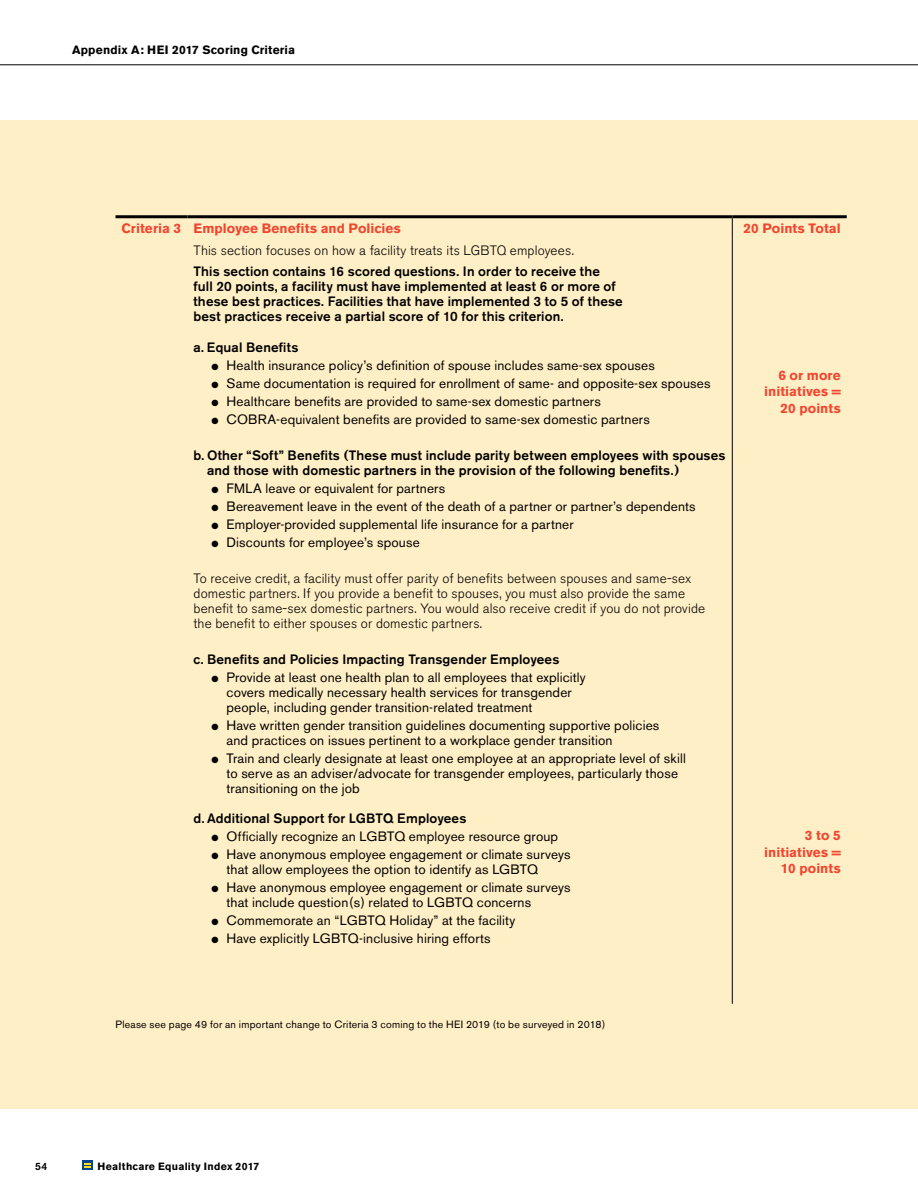
<style>
.page{position:relative;width:918px;height:1188px;background:#fff}
.page>*{position:absolute;margin:0;border:0;box-sizing:border-box;transform-origin:0 0}
.t1{font:13.5px/15px "Akzidenz Grotesk BE";letter-spacing:.01em;color:#000}
.t2{font:500 13.5px/15px "Akzidenz Grotesk BE";letter-spacing:.01em;color:#000}
.t3{font:300 13.5px/15px "Akzidenz Grotesk BE";letter-spacing:.01em;color:#000}
.t4{font:700 13.5px/16.5px "Akzidenz Grotesk BE";letter-spacing:.005em;color:#f04b3e;text-align:right}
.t5{font:700 12px "Akzidenz Grotesk BE";letter-spacing:.015em;color:#000}
.t6{font:10.5px "Akzidenz Grotesk BE";letter-spacing:.02em;color:#000}
.t7{font:700 10.5px "Akzidenz Grotesk BE";letter-spacing:.025em;color:#000}
.t8{font:500 10.5px "Akzidenz Grotesk BE";color:#000}
</style>
<div class="page">
<div style="left:82px;top:1160px;width:10px;height:10px;background:#00458d"></div>
<svg style="left:84px;top:1163px;width:6px;height:5px"></svg>
<hr style="left:0;top:65px;width:918px;height:1px;background:#000">
<div style="left:0;top:120px;width:918px;height:988px;background:#ffefc6"></div>
<p class="t5" style="left:72px;top:43px;width:225px">Appendix A: HEI 2017 Scoring Criteria</p>
<p class="t4" style="left:122px;top:220px;width:281px">Criteria 3 Employee Benefits and Policies</p>
<p class="t4" style="left:743px;top:220px;width:99px">20 Points Total</p>
<p class="t3" style="left:193px;top:243px;width:382px">This section focuses on how a facility treats its LGBTQ employees.</p>
<p class="t2" style="left:193px;top:264px;width:431px">This section contains 16 scored questions. In order to receive the<br>full 20 points, a facility must have implemented at least 6 or more of these best practices. Facilities that have implemented 3 to 5 of these best practices receive a partial score of 10 for this criterion.</p>
<p class="t2" style="left:193px;top:340px;width:106px">a. Equal Benefits</p>
<p class="t1" style="left:212px;top:358px;width:445px">● Health insurance policy’s definition of spouse includes same-sex spouses</p>
<p class="t1" style="left:212px;top:376px;width:501px">● Same documentation is required for enrollment of same- and opposite-sex spouses</p>
<p class="t1" style="left:212px;top:394px;width:391px">● Healthcare benefits are provided to same-sex domestic partners</p>
<p class="t1" style="left:212px;top:412px;width:440px">● COBRA-equivalent benefits are provided to same-sex domestic partners</p>
<p class="t2" style="left:207px;top:448px;width:520px;text-indent:-14px">b. Other “Soft” Benefits (These must include parity between employees with spouses and those with domestic partners in the provision of the following benefits.)</p>
<p class="t1" style="left:212px;top:481px;width:235px">● FMLA leave or equivalent for partners</p>
<p class="t1" style="left:212px;top:499px;width:486px">● Bereavement leave in the event of the death of a partner or partner’s dependents</p>
<p class="t1" style="left:212px;top:517px;width:364px">● Employer-provided supplemental life insurance for a partner</p>
<p class="t1" style="left:212px;top:535px;width:210px">● Discounts for employee’s spouse</p>
<p class="t3" style="left:194px;top:572px;width:513px">To receive credit, a facility must offer parity of benefits between spouses and same-sex domestic partners. If you provide a benefit to spouses, you must also provide the same benefit to same-sex domestic partners. You would also receive credit if you do not provide the benefit to either spouses or domestic partners.</p>
<p class="t2" style="left:194px;top:652px;width:367px">c. Benefits and Policies Impacting Transgender Employees</p>
<p class="t1" style="left:226px;top:670px;width:361px;text-indent:-15px">● Provide at least one health plan to all employees that explicitly covers medically necessary health services for transgender people, including gender transition-related treatment</p>
<p class="t1" style="left:226px;top:718px;width:434px;text-indent:-15px">● Have written gender transition guidelines documenting supportive policies and practices on issues pertinent to a workplace gender transition</p>
<p class="t1" style="left:226px;top:751px;width:461px;text-indent:-15px">● Train and clearly designate at least one employee at an appropriate level of skill to serve as an adviser/advocate for transgender employees, particularly those transitioning on the job</p>
<p class="t2" style="left:194px;top:811px;width:274px">d. Additional Support for LGBTQ Employees</p>
<p class="t1" style="left:212px;top:829px;width:348px">● Officially recognize an LGBTQ employee resource group</p>
<p class="t1" style="left:226px;top:847px;width:346px;text-indent:-15px">● Have anonymous employee engagement or climate surveys that allow employees the option to identify as LGBTQ</p>
<p class="t1" style="left:226px;top:880px;width:346px;text-indent:-15px">● Have anonymous employee engagement or climate surveys that include question(s) related to LGBTQ concerns</p>
<p class="t1" style="left:212px;top:913px;width:305px">● Commemorate an “LGBTQ Holiday” at the facility</p>
<p class="t1" style="left:212px;top:931px;width:281px">● Have explicitly LGBTQ-inclusive hiring efforts</p>
<p class="t4" style="left:764px;top:367px;width:78px">6 or more initiatives =<br>20 points</p>
<p class="t4" style="left:764px;top:827px;width:78px">3 to 5 initiatives =<br>10 points</p>
<p class="t6" style="left:116px;top:1018px;width:492px">Please see page 49 for an important change to Criteria 3 coming to the HEI 2019 (to be surveyed in 2018)</p>
<p class="t8" style="left:35px;top:1160px;width:14px">54</p>
<p class="t7" style="left:98px;top:1160px;width:163px">Healthcare Equality Index 2017</p>
</div>
